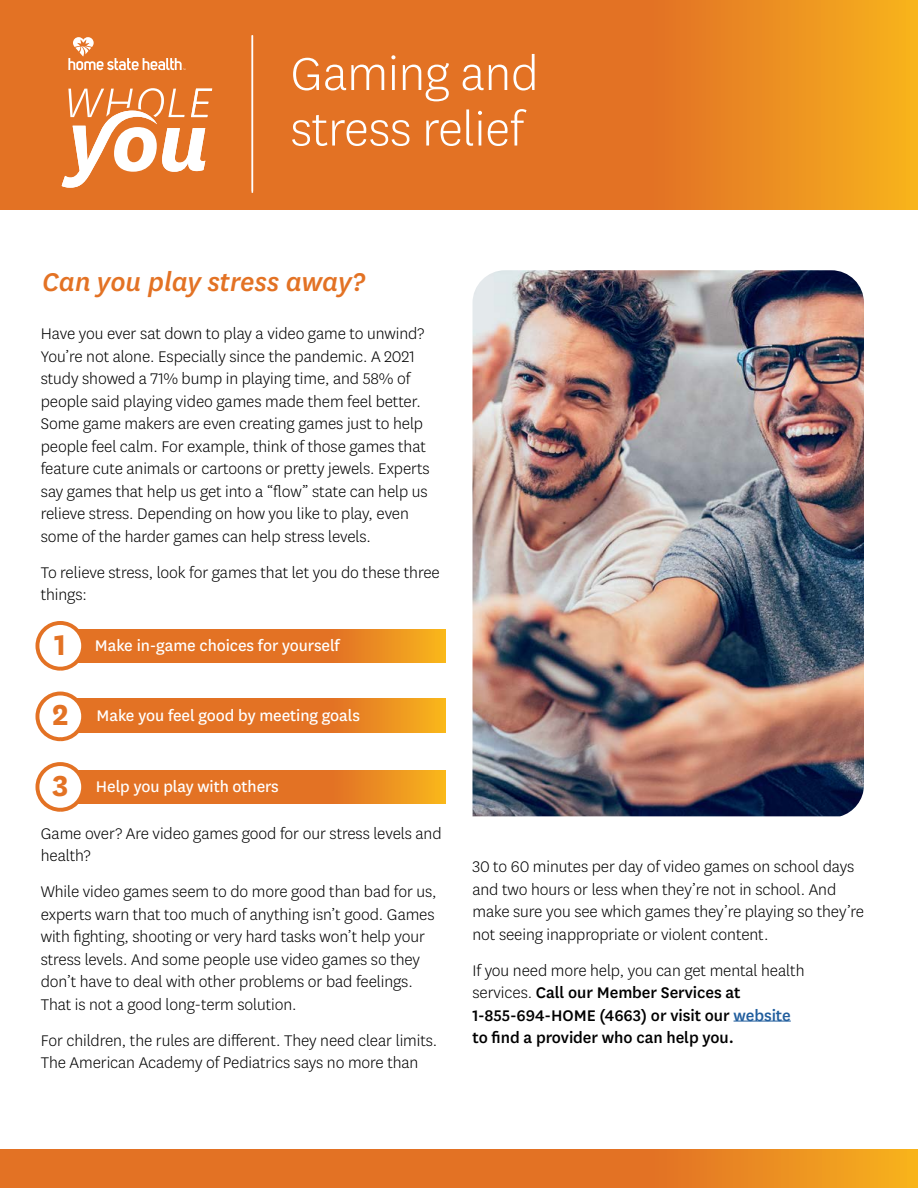
<style>
.page{position:relative;width:918px;height:1188px;background:#fff}
.page>*{position:absolute;margin:0;border:0;box-sizing:border-box;transform-origin:0 0}
.t1{font:300 54px/55.5px "Centene Sans";letter-spacing:-.005em;color:#fff}
.t2{font:700 33.75px/70.5px "Centene Sans";color:#e37224;text-align:justify}
.t3{font:italic 500 30px "Centene Sans";letter-spacing:-.005em;color:#e37224}
.t4{font:300 18px/22.5px "Centene Sans";letter-spacing:-.005em;color:#000}
.t5{font:500 18px/22.5px "Centene Sans";letter-spacing:-.005em;color:#000}
.t6{font:18px "Centene Sans";letter-spacing:-.005em;color:#fff}
.s1{font-weight:300}
.s2{color:#215e9e}
</style>
<div class="page">
<svg style="left:0;top:1149px;width:918px;height:39px;background:#e57b23"></svg>
<svg style="left:0;top:0;width:918px;height:210px;background:#e67c23"></svg>
<svg style="left:68px;top:37px;width:118px;height:33px;background:#e88d4e"></svg>
<svg style="left:62px;top:88px;width:150px;height:100px"></svg>
<hr style="left:734px;top:1021px;width:57px;height:1px;background:#215e9e">
<svg style="left:79px;top:629px;width:366px;height:33px;background:#e67c22"></svg>
<svg style="left:35px;top:621px;width:50px;height:50px"></svg>
<svg style="left:78px;top:699px;width:367px;height:33px;background:#e67c22"></svg>
<svg style="left:35px;top:692px;width:50px;height:49px"></svg>
<svg style="left:79px;top:770px;width:366px;height:33px;background:#e67c22"></svg>
<svg style="left:35px;top:762px;width:50px;height:50px"></svg>
<img style="left:472px;top:270px;width:392px;height:546px">
<hr style="left:252px;top:35px;width:1px;height:158px;background:#fff">
<h1 class="t1" style="left:291px;top:44px;width:250px">Gaming and stress relief</h1>
<h3 class="t3" style="left:42px;top:262px;width:324px">Can you play stress away?</h3>
<p class="t4" style="left:41px;top:322px;width:390px">Have you ever sat down to play a video game to unwind?<br>You’re not alone. Especially since the pandemic. A 2021 study showed a 71% bump in playing time, and 58% of people said playing video games made them feel better.<br>Some game makers are even creating games just to help people feel calm. For example, think of those games that feature cute animals or cartoons or pretty jewels. Experts say games that help us get into a “flow” state can help us relieve stress. Depending on how you like to play, even some of the harder games can help stress levels.</p>
<p class="t4" style="left:41px;top:561px;width:400px">To relieve stress, look for games that let you do these three things:</p>
<h2 class="t2" style="left:52px;top:607px;width:18px">1<br>2<br>3</h2>
<p class="t6" style="left:95px;top:634px;width:246px">Make in-game choices for yourself</p>
<p class="t6" style="left:97px;top:703px;width:265px">Make you feel good by meeting goals</p>
<p class="t6" style="left:96px;top:774px;width:184px">Help you play with others</p>
<p class="t4" style="left:41px;top:822px;width:402px">Game over? Are video games good for our stress levels and health?</p>
<p class="t4" style="left:41px;top:880px;width:397px">While video games seem to do more good than bad for us, experts warn that too much of anything isn’t good. Games with fighting, shooting or very hard tasks won’t help your stress levels. And some people use video games so they don’t have to deal with other problems or bad feelings.<br>That is not a good long-term solution.</p>
<p class="t4" style="left:41px;top:1029px;width:398px">For children, the rules are different. They need clear limits.<br>The American Academy of Pediatrics says no more than</p>
<p class="t4" style="left:472px;top:855px;width:393px">30 to 60 minutes per day of video games on school days and two hours or less when they’re not in school. And make sure you see which games they’re playing so they’re not seeing inappropriate or violent content.</p>
<p class="t5" style="left:472px;top:958px;width:333px"><span class="s1">If you need more help, you can get mental health services.</span> Call our Member Services at 1-855-694-HOME (4663) or visit our <span class="s2">website </span>to find a provider who can help you.</p>
</div>
